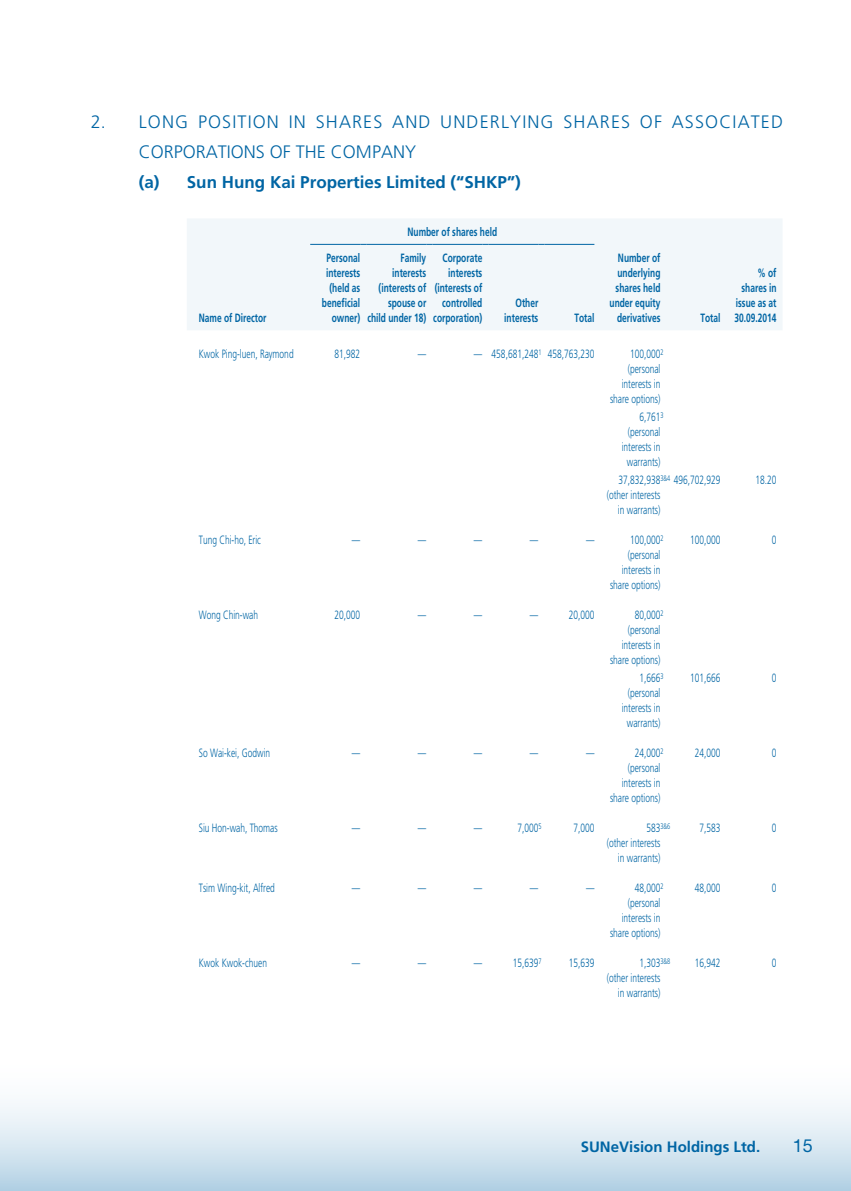
<style>
.page{position:relative;width:851px;height:1191px;background:#fff}
.page>*{position:absolute;margin:0;border:0;box-sizing:border-box;transform-origin:0 0}
.t1{font:300 18px/30px "Frutiger LT Std";letter-spacing:.065em;color:#0065a4}
.t2{font:18px "Helvetica Neue LT Std";color:#0065a4}
.t3{font:700 17px "Frutiger LT Std";color:#0065a4}
.t4{font:700 15px "Frutiger LT Std";color:#0065a4}
.t5{font:300 12px/15px "Frutiger LT Std";color:#0065a4;text-align:right;scale:.7 1}
.t6{font:700 12px/15px "Frutiger LT Std";color:#0065a4;text-align:right;scale:.7 1}
.t7{font:300 8px "Frutiger LT Std";color:#0065a4;scale:.7 1}
</style>
<div class="page">
<div style="left:1px;top:1052px;width:849px;height:139px;background:linear-gradient(to bottom,#fff,#bcd6e7)"></div>
<div style="left:187px;top:219px;width:595px;height:111px;background:#f2f7fa"></div>
<hr style="left:310px;top:244px;width:50px;height:1px;background:#0065a4">
<hr style="left:366px;top:244px;width:60px;height:1px;background:#0065a4">
<hr style="left:432px;top:244px;width:50px;height:1px;background:#0065a4">
<hr style="left:488px;top:244px;width:50px;height:1px;background:#0065a4">
<hr style="left:544px;top:244px;width:50px;height:1px;background:#0065a4">
<h1 class="t1" style="left:139px;top:107px;width:645px;text-indent:-48px">2. LONG POSITION IN SHARES AND UNDERLYING SHARES OF ASSOCIATED<br>CORPORATIONS OF THE COMPANY</h1>
<h2 class="t3" style="left:139px;top:172px;width:383px">(a) Sun Hung Kai Properties Limited (“SHKP”)</h2>
<p class="t6" style="left:407px;top:225px;width:130px">Number of shares held</p>
<p class="t6" style="left:199px;top:311px;width:98px">Name of Director</p>
<p class="t6" style="left:322px;top:251px;width:56px">Personal interests (held as beneficial owner)</p>
<p class="t6" style="left:367px;top:251px;width:86px">Family interests (interests of spouse or child under 18)</p>
<p class="t6" style="left:433px;top:251px;width:71px">Corporate interests (interests of controlled corporation)</p>
<p class="t6" style="left:504px;top:296px;width:50px">Other interests</p>
<p class="t6" style="left:574px;top:311px;width:30px">Total</p>
<p class="t6" style="left:609px;top:251px;width:74px">Number of underlying shares held under equity derivatives</p>
<p class="t6" style="left:700px;top:311px;width:30px">Total</p>
<p class="t5" style="left:199px;top:347px;width:137px">Kwok Ping-luen, Raymond</p>
<p class="t5" style="left:334px;top:347px;width:38px">81,982</p>
<p class="t5" style="left:418px;top:347px;width:13px">—</p>
<p class="t5" style="left:474px;top:347px;width:173px">— 458,681,248<sup>1</sup> 458,763,230</p>
<p class="t5" style="left:610px;top:347px;width:74px">100,000 (personal interests in share options)</p>
<p class="t7" style="left:660px;top:348px;width:6px">2</p>
<p class="t5" style="left:621px;top:410px;width:57px">6,761 (personal interests in warrants)</p>
<p class="t7" style="left:660px;top:411px;width:6px">3</p>
<p class="t5" style="left:618px;top:473px;width:147px">37,832,938<sup>3&amp;4</sup> 496,702,929</p>
<p class="t5" style="left:606px;top:488px;width:78px">(other interests</p>
<p class="t5" style="left:618px;top:503px;width:62px">in warrants)</p>
<p class="t6" style="left:734px;top:266px;width:62px">% of shares in issue as at<br>30.09.2014</p>
<p class="t5" style="left:755px;top:473px;width:32px">18.20</p>
<p class="t5" style="left:199px;top:533px;width:90px">Tung Chi-ho, Eric</p>
<p class="t5" style="left:352px;top:533px;width:13px">—</p>
<p class="t5" style="left:418px;top:533px;width:13px">—</p>
<p class="t5" style="left:474px;top:533px;width:13px">—</p>
<p class="t5" style="left:530px;top:533px;width:13px">—</p>
<p class="t5" style="left:586px;top:533px;width:13px">—</p>
<p class="t5" style="left:610px;top:533px;width:74px">100,000 (personal interests in share options)</p>
<p class="t7" style="left:660px;top:533px;width:6px">2</p>
<p class="t5" style="left:690px;top:533px;width:45px">100,000</p>
<p class="t5" style="left:771px;top:533px;width:8px">0</p>
<p class="t5" style="left:199px;top:608px;width:86px">Wong Chin-wah</p>
<p class="t5" style="left:334px;top:608px;width:38px">20,000</p>
<p class="t5" style="left:418px;top:608px;width:13px">—</p>
<p class="t5" style="left:474px;top:608px;width:13px">—</p>
<p class="t5" style="left:530px;top:608px;width:13px">—</p>
<p class="t5" style="left:568px;top:608px;width:38px">20,000</p>
<p class="t5" style="left:610px;top:608px;width:74px">80,000 (personal interests in share options)</p>
<p class="t7" style="left:660px;top:608px;width:6px">2</p>
<p class="t5" style="left:621px;top:671px;width:57px">1,666 (personal interests in warrants)</p>
<p class="t7" style="left:660px;top:671px;width:6px">3</p>
<p class="t5" style="left:690px;top:671px;width:45px">101,666</p>
<p class="t5" style="left:771px;top:671px;width:8px">0</p>
<p class="t5" style="left:199px;top:745px;width:104px">So Wai-kei, Godwin</p>
<p class="t5" style="left:352px;top:745px;width:13px">—</p>
<p class="t5" style="left:418px;top:745px;width:13px">—</p>
<p class="t5" style="left:474px;top:745px;width:13px">—</p>
<p class="t5" style="left:530px;top:745px;width:13px">—</p>
<p class="t5" style="left:586px;top:745px;width:13px">—</p>
<p class="t5" style="left:610px;top:745px;width:74px">24,000 (personal interests in share options)</p>
<p class="t7" style="left:660px;top:746px;width:6px">2</p>
<p class="t5" style="left:694px;top:745px;width:38px">24,000</p>
<p class="t5" style="left:771px;top:745px;width:8px">0</p>
<p class="t5" style="left:199px;top:820px;width:114px">Siu Hon-wah, Thomas</p>
<p class="t5" style="left:352px;top:820px;width:13px">—</p>
<p class="t5" style="left:418px;top:820px;width:13px">—</p>
<p class="t5" style="left:474px;top:820px;width:13px">—</p>
<p class="t5" style="left:517px;top:820px;width:36px">7,000<sup>5</sup></p>
<p class="t5" style="left:573px;top:820px;width:32px">7,000</p>
<p class="t5" style="left:606px;top:820px;width:78px">583<br>(other interests in warrants)</p>
<p class="t7" style="left:660px;top:821px;width:16px">3&amp;6</p>
<p class="t5" style="left:699px;top:820px;width:32px">7,583</p>
<p class="t5" style="left:771px;top:820px;width:8px">0</p>
<p class="t5" style="left:199px;top:880px;width:110px">Tsim Wing-kit, Alfred</p>
<p class="t5" style="left:352px;top:880px;width:13px">—</p>
<p class="t5" style="left:418px;top:880px;width:13px">—</p>
<p class="t5" style="left:474px;top:880px;width:13px">—</p>
<p class="t5" style="left:530px;top:880px;width:13px">—</p>
<p class="t5" style="left:586px;top:880px;width:13px">—</p>
<p class="t5" style="left:610px;top:880px;width:74px">48,000 (personal interests in share options)</p>
<p class="t7" style="left:660px;top:881px;width:6px">2</p>
<p class="t5" style="left:694px;top:880px;width:38px">48,000</p>
<p class="t5" style="left:771px;top:880px;width:8px">0</p>
<p class="t5" style="left:199px;top:955px;width:99px">Kwok Kwok-chuen</p>
<p class="t5" style="left:352px;top:955px;width:13px">—</p>
<p class="t5" style="left:418px;top:955px;width:13px">—</p>
<p class="t5" style="left:474px;top:955px;width:13px">—</p>
<p class="t5" style="left:512px;top:955px;width:43px">15,639<sup>7</sup></p>
<p class="t5" style="left:568px;top:955px;width:38px">15,639</p>
<p class="t5" style="left:606px;top:955px;width:78px">1,303<br>(other interests in warrants)</p>
<p class="t7" style="left:660px;top:956px;width:16px">3&amp;8</p>
<p class="t5" style="left:694px;top:955px;width:38px">16,942</p>
<p class="t5" style="left:771px;top:955px;width:8px">0</p>
<p class="t4" style="left:580px;top:1138px;width:181px">SUNeVision Holdings Ltd.</p>
<h1 class="t2" style="left:792px;top:1135px;width:22px">15</h1>
</div>
